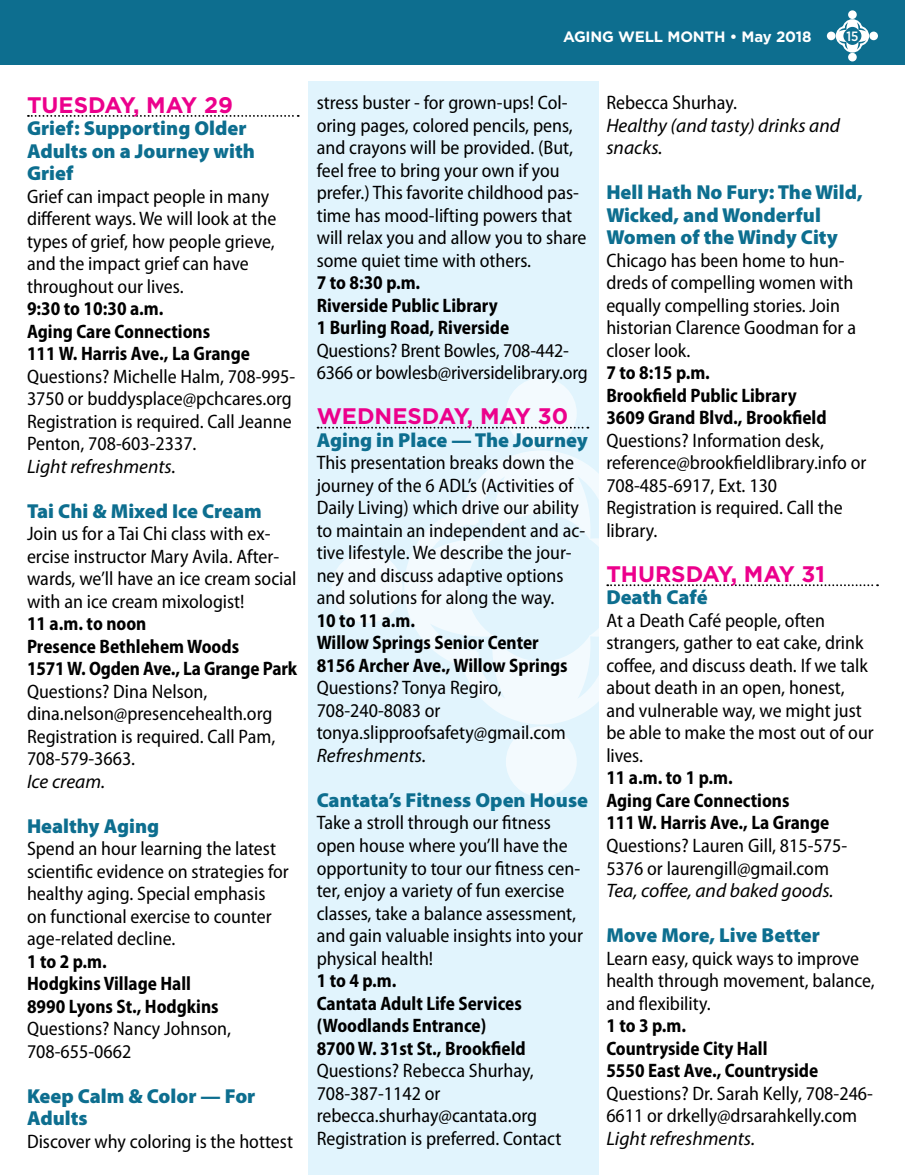
<style>
.page{position:relative;width:905px;height:1175px;background:#fff}
.page>*{position:absolute;margin:0;border:0;box-sizing:border-box;transform-origin:0 0}
.t1{font:700 22.5px "Gotham";color:#ec008c}
.t2{font:900 20.25px/22.5px "Myriad Pro";color:#0d6e8f}
.t3{font:semi-condensed 19.5px/22.5px "Myriad Pro";color:#000}
.t4{font:700 semi-condensed 19.5px/22.5px "Myriad Pro";color:#000;scale:.95 1}
.t5{font:italic 19.5px/22.5px "Myriad Pro";color:#000}
.t6{font:700 15px "Gotham";letter-spacing:-.01em;color:#fff}
.t7{font:500 13.5px "Gotham Narrow";color:#fff}
</style>
<div class="page">
<div style="left:308px;top:81px;width:290px;height:1093px;background:#e1f4fd"></div>
<div style="left:506px;top:378px;width:70px;height:70px;background:#f3fafe;border-radius:50%"></div>
<div style="left:506px;top:726px;width:70px;height:71px;background:#f3fafe;border-radius:50%"></div>
<div style="left:331px;top:552px;width:71px;height:71px;background:#f3fafe;border-radius:50%"></div>
<div style="left:0;top:0;width:904px;height:64px;background:#0d6e8f"></div>
<div style="left:848px;top:10px;width:8px;height:9px;background:#fff;border-radius:50%"></div>
<div style="left:848px;top:53px;width:8px;height:8px;background:#fff;border-radius:50%"></div>
<div style="left:869px;top:32px;width:9px;height:8px;background:#fff;border-radius:50%"></div>
<div style="left:826px;top:32px;width:9px;height:8px;background:#fff;border-radius:50%"></div>
<svg style="left:835px;top:19px;width:34px;height:34px"></svg>
<svg style="left:28px;top:115px;width:271px;height:2px"></svg>
<svg style="left:317px;top:427px;width:271px;height:1px"></svg>
<svg style="left:404px;top:450px;width:474px;height:274px"></svg>
<p class="t6" style="left:563px;top:26px;width:250px">AGING WELL MONTH • MAY 2018</p>
<p class="t7" style="left:846px;top:27px;width:13px">15</p>
<p class="t1" style="left:133px;top:90px;width:31px">, MAY</p>
<p class="t1" style="left:204px;top:90px;width:30px">29</p>
<p class="t2" style="left:27px;top:117px;width:229px">Grief: Supporting Older<br>Adults on a Journey with<br>Grief</p>
<p class="t3" style="left:27px;top:185px;width:251px">Grief can impact people in many different ways. We will look at the types of grief, how people grieve, and the impact grief can have throughout our lives.</p>
<p class="t4" style="left:27px;top:297px;width:236px">9:30 to 10:30 a.m.<br>Aging Care Connections<br>111 W. Harris Ave., La Grange</p>
<p class="t3" style="left:27px;top:365px;width:270px">Questions? Michelle Halm, 708-995- 3750 or buddysplace@pchcares.org Registration is required. Call Jeanne Penton, 708-603-2337.</p>
<p class="t5" style="left:27px;top:454px;width:150px">Light refreshments.</p>
<p class="t2" style="left:27px;top:500px;width:236px">Tai Chi &amp; Mixed Ice Cream</p>
<p class="t3" style="left:27px;top:523px;width:271px">Join us for a Tai Chi class with ex&shy;ercise instructor Mary Avila. After&shy;wards, we’ll have an ice cream social with an ice cream mixologist!</p>
<p class="t4" style="left:27px;top:612px;width:286px">11 a.m. to noon<br>Presence Bethlehem Woods<br>1571 W. Ogden Ave., La Grange Park</p>
<p class="t3" style="left:27px;top:680px;width:250px">Questions? Dina Nelson, dina.nelson@presencehealth.org<br>Registration is required. Call Pam,<br>708-579-3663.</p>
<p class="t5" style="left:27px;top:769px;width:80px">Ice cream.</p>
<p class="t2" style="left:27px;top:815px;width:134px">Healthy Aging</p>
<p class="t3" style="left:27px;top:838px;width:263px">Spend an hour learning the latest scientific evidence on strategies for healthy aging. Special emphasis on functional exercise to counter age-related decline.</p>
<p class="t4" style="left:27px;top:950px;width:203px">1 to 2 p.m.<br>Hodgkins Village Hall<br>8990 Lyons St., Hodgkins</p>
<p class="t3" style="left:27px;top:1018px;width:206px">Questions? Nancy Johnson,<br>708-655-0662</p>
<p class="t2" style="left:27px;top:1085px;width:230px">Keep Calm &amp; Color — For<br>Adults</p>
<p class="t3" style="left:27px;top:1130px;width:267px">Discover why coloring is the hottest</p>
<p class="t1" style="left:27px;top:90px;width:17px">TUESDAY</p>
<p class="t3" style="left:316px;top:92px;width:271px">stress buster - for grown-ups! Col&shy;oring pages, colored pencils, pens, and crayons will be provided. (But, feel free to bring your own if you prefer.) This favorite childhood pas&shy;time has mood-lifting powers that will relax you and allow you to share some quiet time with others.</p>
<p class="t4" style="left:316px;top:272px;width:204px">7 to 8:30 p.m.<br>Riverside Public Library<br>1 Burling Road, Riverside</p>
<p class="t3" style="left:316px;top:339px;width:273px">Questions? Brent Bowles, 708-442-<br>6366 or bowlesb@riversidelibrary.org</p>
<p class="t1" style="left:316px;top:401px;width:18px">WEDNESDAY</p>
<p class="t1" style="left:467px;top:401px;width:31px">, MAY</p>
<p class="t1" style="left:537px;top:401px;width:32px">30</p>
<p class="t2" style="left:316px;top:429px;width:273px">Aging in Place — The Journey</p>
<p class="t3" style="left:316px;top:452px;width:270px">This presentation breaks down the journey of the 6 ADL’s (Activities of Daily Living) which drive our ability to maintain an independent and ac&shy;tive lifestyle. We describe the jour&shy;ney and discuss adaptive options and solutions for along the way.</p>
<p class="t4" style="left:316px;top:609px;width:266px">10 to 11 a.m.<br>Willow Springs Senior Center<br>8156 Archer Ave., Willow Springs</p>
<p class="t3" style="left:316px;top:677px;width:251px">Questions? Tonya Regiro,<br>708-240-8083 or tonya.slipproofsafety@gmail.com</p>
<p class="t5" style="left:316px;top:744px;width:111px">Refreshments.</p>
<p class="t2" style="left:316px;top:789px;width:273px">Cantata’s Fitness Open House</p>
<p class="t3" style="left:316px;top:812px;width:268px">Take a stroll through our fitness open house where you’ll have the opportunity to tour our fitness cen&shy;ter, enjoy a variety of fun exercise classes, take a balance assessment, and gain valuable insights into your physical health!</p>
<p class="t4" style="left:316px;top:969px;width:221px">1 to 4 p.m.<br>Cantata Adult Life Services (Woodlands Entrance)<br>8700 W. 31st St., Brookfield</p>
<p class="t3" style="left:316px;top:1059px;width:246px">Questions? Rebecca Shurhay,<br>708-387-1142 or rebecca.shurhay@cantata.org<br>Registration is preferred. Contact</p>
<p class="t3" style="left:606px;top:92px;width:132px">Rebecca Shurhay.</p>
<p class="t5" style="left:606px;top:114px;width:235px">Healthy (and tasty) drinks and snacks.</p>
<p class="t2" style="left:606px;top:181px;width:258px">Hell Hath No Fury: The Wild,<br>Wicked, and Wonderful<br>Women of the Windy City</p>
<p class="t3" style="left:606px;top:249px;width:251px">Chicago has been home to hun&shy;dreds of compelling women with equally compelling stories. Join historian Clarence Goodman for a closer look.</p>
<p class="t4" style="left:606px;top:362px;width:233px">7 to 8:15 p.m.<br>Brookfield Public Library<br>3609 Grand Blvd., Brookfield</p>
<p class="t3" style="left:606px;top:429px;width:262px">Questions? Information desk, reference@brookfieldlibrary.info or<br>708-485-6917, Ext. 130<br>Registration is required. Call the library.</p>
<p class="t1" style="left:606px;top:559px;width:17px">THURSDAY</p>
<p class="t1" style="left:730px;top:559px;width:31px">, MAY</p>
<p class="t1" style="left:801px;top:559px;width:25px">31</p>
<p class="t2" style="left:606px;top:586px;width:103px">Death Café</p>
<p class="t3" style="left:606px;top:609px;width:269px">At a Death Café people, often strangers, gather to eat cake, drink coffee, and discuss death. If we talk about death in an open, honest, and vulnerable way, we might just be able to make the most out of our lives.</p>
<p class="t4" style="left:606px;top:767px;width:236px">11 a.m. to 1 p.m.<br>Aging Care Connections<br>111 W. Harris Ave., La Grange</p>
<p class="t3" style="left:606px;top:834px;width:242px">Questions? Lauren Gill, 815-575-<br>5376 or laurengill@gmail.com</p>
<p class="t5" style="left:606px;top:879px;width:229px">Tea, coffee, and baked goods.</p>
<p class="t2" style="left:606px;top:924px;width:215px">Move More, Live Better</p>
<p class="t3" style="left:606px;top:947px;width:270px">Learn easy, quick ways to improve health through movement, balance, and flexibility.</p>
<p class="t4" style="left:606px;top:1014px;width:225px">1 to 3 p.m.<br>Countryside City Hall<br>5550 East Ave., Countryside</p>
<p class="t3" style="left:606px;top:1082px;width:268px">Questions? Dr. Sarah Kelly, 708-246-<br>6611 or drkelly@drsarahkelly.com</p>
<p class="t5" style="left:606px;top:1126px;width:150px">Light refreshments.</p>
</div>
